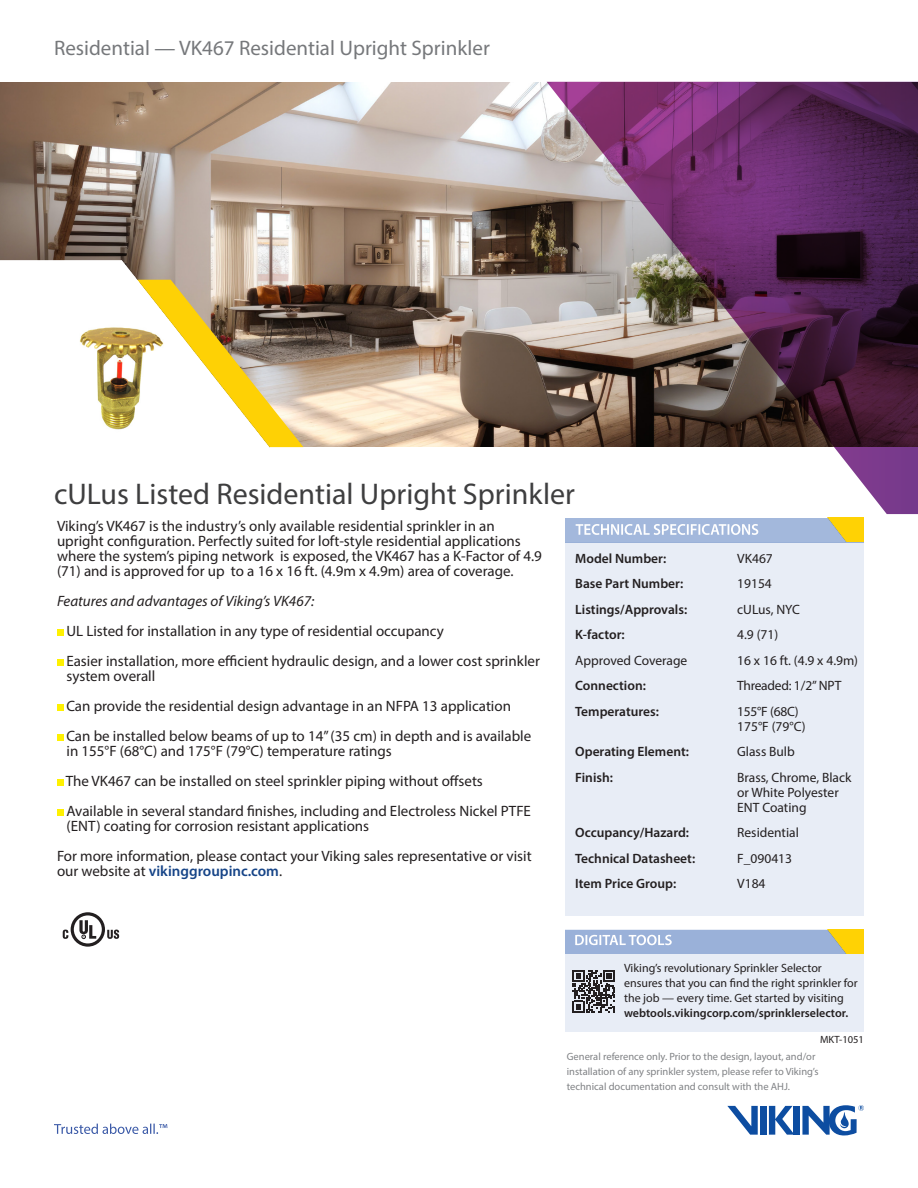
<style>
.page{position:relative;width:918px;height:1188px;background:#fff}
.page>*{position:absolute;margin:0;border:0;box-sizing:border-box;transform-origin:0 0}
.t1{font:30px "Myriad Pro";color:#3e3e3f}
.t2{font:21px "Myriad Pro";color:#76787b}
.t3{font:15px/15px "Myriad Pro";color:#231f20}
.t4{font:italic 15px "Myriad Pro";color:#231f20}
.t5{font:13.5px "Myriad Pro";color:#231f20}
.t6{font:600 13.5px "Myriad Pro";color:#231f20}
.t7{font:13.5px "Myriad Pro";letter-spacing:-.02em;color:#231f20}
.t8{font:12px/15px "Myriad Pro";color:#231f20}
.t9{font:600 12px "Myriad Pro";color:#231f20}
.t10{font:10.5px/15px "Myriad Pro";color:#808285}
.t11{font:10.5px "Myriad Pro";color:#231f20}
.s1{font-weight:600;color:#174588}
</style>
<div class="page">
<img style="left:0;top:82px;width:547px;height:365px">
<svg style="left:270px;top:280px;width:33px;height:167px;background:#a38f6c"></svg>
<img style="left:0;top:261px;width:270px;height:187px">
<div style="left:794px;top:1106px;width:6px;height:29px;background:#0d4da1"></div>
<div style="left:760px;top:1106px;width:7px;height:29px;background:#0d4da1"></div>
<svg style="left:769px;top:1106px;width:25px;height:29px"></svg>
<svg style="left:727px;top:1106px;width:31px;height:29px"></svg>
<svg style="left:802px;top:1105px;width:62px;height:31px"></svg>
<svg style="left:54px;top:1124px;width:113px;height:10px"></svg>
<svg style="left:547px;top:82px;width:371px;height:432px;background:#7d5c74"></svg>
<div style="left:566px;top:930px;width:298px;height:102px;background:#e8edf6"></div>
<div style="left:566px;top:518px;width:298px;height:24px;background:#a3b8dc"></div>
<div style="left:566px;top:930px;width:298px;height:23px;background:#9ab1d9"></div>
<div style="left:566px;top:542px;width:298px;height:374px;background:#e8edf6"></div>
<img style="left:828px;top:518px;width:36px;height:23px">
<img style="left:828px;top:930px;width:36px;height:23px">
<svg style="left:573px;top:970px;width:42px;height:43px"></svg>
<svg style="left:57px;top:630px;width:6px;height:6px"></svg>
<svg style="left:57px;top:660px;width:6px;height:6px"></svg>
<svg style="left:57px;top:705px;width:6px;height:6px"></svg>
<svg style="left:57px;top:735px;width:6px;height:6px"></svg>
<svg style="left:57px;top:780px;width:6px;height:6px"></svg>
<svg style="left:57px;top:810px;width:6px;height:6px"></svg>
<svg style="left:576px;top:524px;width:182px;height:11px"></svg>
<svg style="left:575px;top:935px;width:97px;height:10px"></svg>
<svg style="left:63px;top:912px;width:56px;height:35px"></svg>
<img style="left:64px;top:319px;width:100px;height:115px">
<p class="t2" style="left:54px;top:35px;width:437px">Residential — VK467 Residential Upright Sprinkler</p>
<p class="t1" style="left:54px;top:476px;width:522px">cULus Listed Residential Upright Sprinkler</p>
<p class="t3" style="left:57px;top:518px;width:487px">Viking’s VK467 is the industry’s only available residential sprinkler in an upright configuration. Perfectly suited for loft-style residential applications where the system’s piping network is exposed, the VK467 has a K-Factor of 4.9 (71) and is approved for up to a 16 x 16 ft. (4.9m x 4.9m) area of coverage.</p>
<p class="t4" style="left:57px;top:592px;width:259px">Features and advantages of Viking’s VK467:</p>
<p class="t3" style="left:66px;top:623px;width:379px">UL Listed for installation in any type of residential occupancy</p>
<p class="t3" style="left:66px;top:653px;width:475px">Easier installation, more efficient hydraulic design, and a lower cost sprinkler</p>
<p class="t3" style="left:67px;top:668px;width:90px">system overall</p>
<p class="t3" style="left:66px;top:698px;width:446px">Can provide the residential design advantage in an NFPA 13 application</p>
<p class="t3" style="left:66px;top:728px;width:466px">Can be installed below beams of up to 14” (35 cm) in depth and is available</p>
<p class="t3" style="left:67px;top:743px;width:327px">in 155°F (68°C) and 175°F (79°C) temperature ratings</p>
<p class="t3" style="left:66px;top:773px;width:419px">The VK467 can be installed on steel sprinkler piping without offsets</p>
<p class="t3" style="left:66px;top:803px;width:466px">Available in several standard finishes, including and Electroless Nickel PTFE</p>
<p class="t3" style="left:67px;top:818px;width:304px">(ENT) coating for corrosion resistant applications</p>
<p class="t3" style="left:57px;top:848px;width:476px">For more information, please contact your Viking sales representative or visit our website at <span class="s1">vikinggroupinc.com</span>.</p>
<p class="t6" style="left:575px;top:549px;width:93px">Model Number:</p>
<p class="t5" style="left:737px;top:550px;width:37px">VK467</p>
<p class="t6" style="left:575px;top:575px;width:109px">Base Part Number:</p>
<p class="t5" style="left:737px;top:575px;width:36px">19154</p>
<p class="t6" style="left:575px;top:600px;width:113px">Listings/Approvals:</p>
<p class="t5" style="left:737px;top:601px;width:64px">cULus, NYC</p>
<p class="t6" style="left:575px;top:626px;width:51px">K-factor:</p>
<p class="t5" style="left:737px;top:626px;width:43px">4.9 (71)</p>
<p class="t5" style="left:575px;top:652px;width:114px">Approved Coverage</p>
<p class="t5" style="left:737px;top:652px;width:122px">16 x 16 ft. (4.9 x 4.9m)</p>
<p class="t6" style="left:575px;top:677px;width:72px">Connection:</p>
<p class="t7" style="left:737px;top:677px;width:106px">Threaded: 1/2” NPT</p>
<p class="t6" style="left:575px;top:702px;width:85px">Temperatures:</p>
<p class="t5" style="left:737px;top:703px;width:63px">155°F (68C)</p>
<p class="t5" style="left:737px;top:718px;width:70px">175°F (79°C)</p>
<p class="t6" style="left:575px;top:743px;width:115px">Operating Element:</p>
<p class="t5" style="left:737px;top:743px;width:59px">Glass Bulb</p>
<p class="t6" style="left:575px;top:768px;width:39px">Finish:</p>
<p class="t5" style="left:737px;top:769px;width:116px">Brass, Chrome, Black</p>
<p class="t5" style="left:737px;top:784px;width:103px">or White Polyester</p>
<p class="t5" style="left:737px;top:799px;width:71px">ENT Coating</p>
<p class="t6" style="left:575px;top:824px;width:115px">Occupancy/Hazard:</p>
<p class="t5" style="left:737px;top:824px;width:63px">Residential</p>
<p class="t6" style="left:575px;top:849px;width:121px">Technical Datasheet:</p>
<p class="t5" style="left:737px;top:850px;width:56px">F_090413</p>
<p class="t6" style="left:575px;top:875px;width:103px">Item Price Group:</p>
<p class="t5" style="left:737px;top:875px;width:30px">V184</p>
<p class="t8" style="left:624px;top:960px;width:235px">Viking’s revolutionary Sprinkler Selector ensures that you can find the right sprinkler for the job — every time. Get started by visiting</p>
<p class="t9" style="left:624px;top:1005px;width:226px">webtools.vikingcorp.com/sprinklerselector.</p>
<p class="t11" style="left:820px;top:1033px;width:45px">MKT-1051</p>
<p class="t10" style="left:567px;top:1048px;width:253px">General reference only. Prior to the design, layout, and/or installation of any sprinkler system, please refer to Viking’s technical documentation and consult with the AHJ.</p>
</div>
